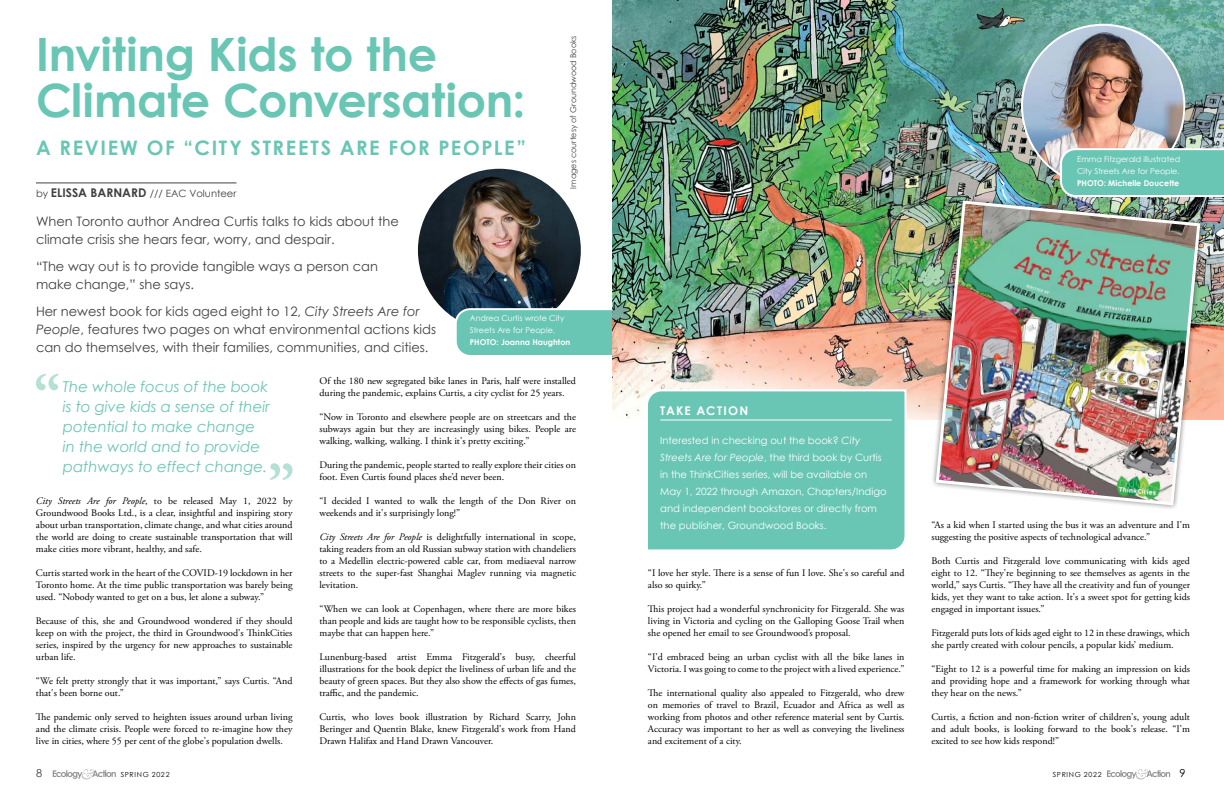
<style>
.page{position:relative;width:1224px;height:792px;background:#fff}
.page>*{position:absolute;margin:0;border:0;box-sizing:border-box;transform-origin:0 0}
.t1{font:700 46px/46px "Century Gothic";letter-spacing:-.005em;color:#69c6b4}
.t2{font:700 20px "Century Gothic";letter-spacing:.08em;color:#69c6b4}
.t3{font:italic 15px/20px "Century Gothic";color:#69c6b4}
.t4{font:13px/18px "Century Gothic";color:#414042}
.t5{font:700 12px "Century Gothic";letter-spacing:.1em;color:#fff}
.t6{font:11px "Century Gothic";color:#414042}
.t7{font:11px "Century Gothic";color:#000}
.t8{font:10px/12px "Adobe Garamond Pro";color:#000;text-align:justify}
.t9{font:10px/17px "Century Gothic";color:#fff}
.t10{font:10px "Century Gothic";color:#414042}
.t11{font:8px/12px "Century Gothic";color:#fff}
.t12{font:700 8px "Century Gothic";color:#fff}
.t13{font:8px "Century Gothic";color:#414042}
.t14{font:7px "Century Gothic";letter-spacing:.1em;color:#000}
.s1{font-weight:700;font-size:12px}
.s2{font-style:italic}
</style>
<div class="page">
<img style="left:418px;top:169px;width:163px;height:163px;border-radius:81px">
<svg style="left:454px;top:307px;width:158px;height:48px;background:#71c6b6"></svg>
<img style="left:612px;top:0;width:612px;height:419px">
<img style="left:1022px;top:25px;width:162px;height:162px;border-radius:81px">
<div style="left:930px;top:195px;width:276px;height:316px;background:#000;opacity:.5"></div>
<img style="left:934px;top:199px;width:268px;height:308px">
<svg style="left:53px;top:769px;width:63px;height:10px"></svg>
<svg style="left:1107px;top:769px;width:63px;height:10px"></svg>
<hr style="left:36px;top:183px;width:200px;height:1px;background:#414042">
<div style="left:645px;top:388px;width:263px;height:162px;background:#69c6b4"></div>
<hr style="left:660px;top:420px;width:232px;height:1px;background:#fff">
<svg style="left:36px;top:374px;width:23px;height:16px"></svg>
<svg style="left:270px;top:463px;width:22px;height:17px"></svg>
<svg style="left:1059px;top:147px;width:165px;height:51px;background:#79c9b9"></svg>
<h1 class="t1" style="left:36px;top:30px;width:491px">Inviting Kids to the<br>Climate Conversation:</h1>
<h2 class="t2" style="left:36px;top:135px;width:491px">A REVIEW OF “CITY STREETS ARE FOR PEOPLE”</h2>
<p class="t10" style="left:36px;top:186px;width:202px">by <span class="s1">ELISSA BARNARD</span> /// EAC Volunteer</p>
<p class="t13" style="left:568px;top:189px;width:154px;rotate:-90deg">Images courtesy of Groundwood Books</p>
<h3 class="t4" style="left:36px;top:212px;width:365px">When Toronto author Andrea Curtis talks to kids about the climate crisis she hears fear, worry, and despair.</h3>
<h3 class="t4" style="left:36px;top:257px;width:343px">“The way out is to provide tangible ways a person can make change,” she says.</h3>
<h3 class="t4" style="left:36px;top:302px;width:402px">Her newest book for kids aged eight to 12, <span class="s2">City Streets Are for<br>People</span>, features two pages on what environmental actions kids can do themselves, with their families, communities, and cities.</h3>
<p class="t11" style="left:470px;top:312px;width:96px">Andrea Curtis wrote City<br>Streets Are for People.</p>
<p class="t12" style="left:470px;top:337px;width:102px">PHOTO: Joanna Haughton</p>
<h3 class="t3" style="left:63px;top:376px;width:209px">The whole focus of the book is to give kids a sense of their potential to make change in the world and to provide pathways to effect change.</h3>
<p class="t8" style="left:36px;top:495px;width:258px"><span class="s2">City Streets Are for People</span>, to be released May 1, 2022 by Groundwood Books Ltd., is a clear, insightful and inspiring story about urban transportation, climate change, and what cities around the world are doing to create sustainable transportation that will make cities more vibrant, healthy, and safe.</p>
<p class="t8" style="left:36px;top:567px;width:258px">Curtis started work in the heart of the COVID-19 lockdown in her Toronto home. At the time public transportation was barely being used. “Nobody wanted to get on a bus, let alone a subway.”</p>
<p class="t8" style="left:36px;top:615px;width:258px">Because of this, she and Groundwood wondered if they should keep on with the project, the third in Groundwood's ThinkCities series, inspired by the urgency for new approaches to sustainable urban life.</p>
<p class="t8" style="left:36px;top:675px;width:258px">“We felt pretty strongly that it was important,” says Curtis. “And that's been borne out.”</p>
<p class="t8" style="left:36px;top:711px;width:258px">The pandemic only served to heighten issues around urban living and the climate crisis. People were forced to re-imagine how they live in cities, where 55 per cent of the globe's population dwells.</p>
<p class="t8" style="left:319px;top:375px;width:258px">Of the 180 new segregated bike lanes in Paris, half were installed during the pandemic, explains Curtis, a city cyclist for 25 years.</p>
<p class="t8" style="left:319px;top:411px;width:258px">“Now in Toronto and elsewhere people are on streetcars and the subways again but they are increasingly using bikes. People are walking, walking, walking. I think it's pretty exciting.”</p>
<p class="t8" style="left:319px;top:459px;width:258px">During the pandemic, people started to really explore their cities on foot. Even Curtis found places she’d never been.</p>
<p class="t8" style="left:319px;top:495px;width:258px">“I decided I wanted to walk the length of the Don River on weekends and it's surprisingly long!”</p>
<p class="t8" style="left:319px;top:531px;width:258px"><span class="s2">City Streets Are for People</span> is delightfully international in scope, taking readers from an old Russian subway station with chandeliers to a Medellin electric-powered cable car, from mediaeval narrow streets to the super-fast Shanghai Maglev running via magnetic levitation.</p>
<p class="t8" style="left:319px;top:603px;width:258px">“When we can look at Copenhagen, where there are more bikes than people and kids are taught how to be responsible cyclists, then maybe that can happen here.”</p>
<p class="t8" style="left:319px;top:651px;width:258px">Lunenburg-based artist Emma Fitzgerald's busy, cheerful illustrations for the book depict the liveliness of urban life and the beauty of green spaces. But they also show the effects of gas fumes, traffic, and the pandemic.</p>
<p class="t8" style="left:319px;top:711px;width:258px">Curtis, who loves book illustration by Richard Scarry, John Beringer and Quentin Blake, knew Fitzgerald's work from Hand Drawn Halifax and Hand Drawn Vancouver.</p>
<p class="t11" style="left:1077px;top:153px;width:105px">Emma Fitzgerald illustrated<br>City Streets Are for People.</p>
<p class="t12" style="left:1077px;top:178px;width:104px">PHOTO: Michelle Doucette</p>
<p class="t5" style="left:660px;top:403px;width:90px">TAKE ACTION</p>
<p class="t9" style="left:660px;top:432px;width:228px">Interested in checking out the book? <span class="s2">City Streets Are for People</span>, the third book by Curtis in the ThinkCities series, will be available on May 1, 2022 through Amazon, Chapters/Indigo and independent bookstores or directly from the publisher, Groundwood Books.</p>
<p class="t8" style="left:648px;top:567px;width:258px">“I love her style. There is a sense of fun I love. She's so careful and also so quirky.”</p>
<p class="t8" style="left:648px;top:603px;width:258px">This project had a wonderful synchronicity for Fitzgerald. She was living in Victoria and cycling on the Galloping Goose Trail when she opened her email to see Groundwood’s proposal.</p>
<p class="t8" style="left:648px;top:651px;width:258px">“I'd embraced being an urban cyclist with all the bike lanes in<br>Victoria. I was going to come to the project with a lived experience.”</p>
<p class="t8" style="left:648px;top:687px;width:258px">The international quality also appealed to Fitzgerald, who drew on memories of travel to Brazil, Ecuador and Africa as well as working from photos and other reference material sent by Curtis.<br>Accuracy was important to her as well as conveying the liveliness and excitement of a city.</p>
<p class="t8" style="left:932px;top:519px;width:260px">“As a kid when I started using the bus it was an adventure and I'm suggesting the positive aspects of technological advance.”</p>
<p class="t8" style="left:932px;top:555px;width:260px">Both Curtis and Fitzgerald love communicating with kids aged eight to 12. “They're beginning to see themselves as agents in the world,” says Curtis. “They have all the creativity and fun of younger kids, yet they want to take action. It's a sweet spot for getting kids engaged in important issues.”</p>
<p class="t8" style="left:932px;top:627px;width:260px">Fitzgerald puts lots of kids aged eight to 12 in these drawings, which she partly created with colour pencils, a popular kids’ medium.</p>
<p class="t8" style="left:932px;top:663px;width:260px">“Eight to 12 is a powerful time for making an impression on kids and providing hope and a framework for working through what they hear on the news.”</p>
<p class="t8" style="left:932px;top:711px;width:260px">Curtis, a fiction and non-fiction writer of children's, young adult and adult books, is looking forward to the book's release. “I'm excited to see how kids respond!”</p>
<p class="t6" style="left:36px;top:766px;width:8px">8</p>
<p class="t14" style="left:121px;top:770px;width:50px">SPRING 2022</p>
<p class="t14" style="left:1053px;top:770px;width:50px">SPRING 2022</p>
<p class="t7" style="left:1180px;top:766px;width:8px">9</p>
</div>
